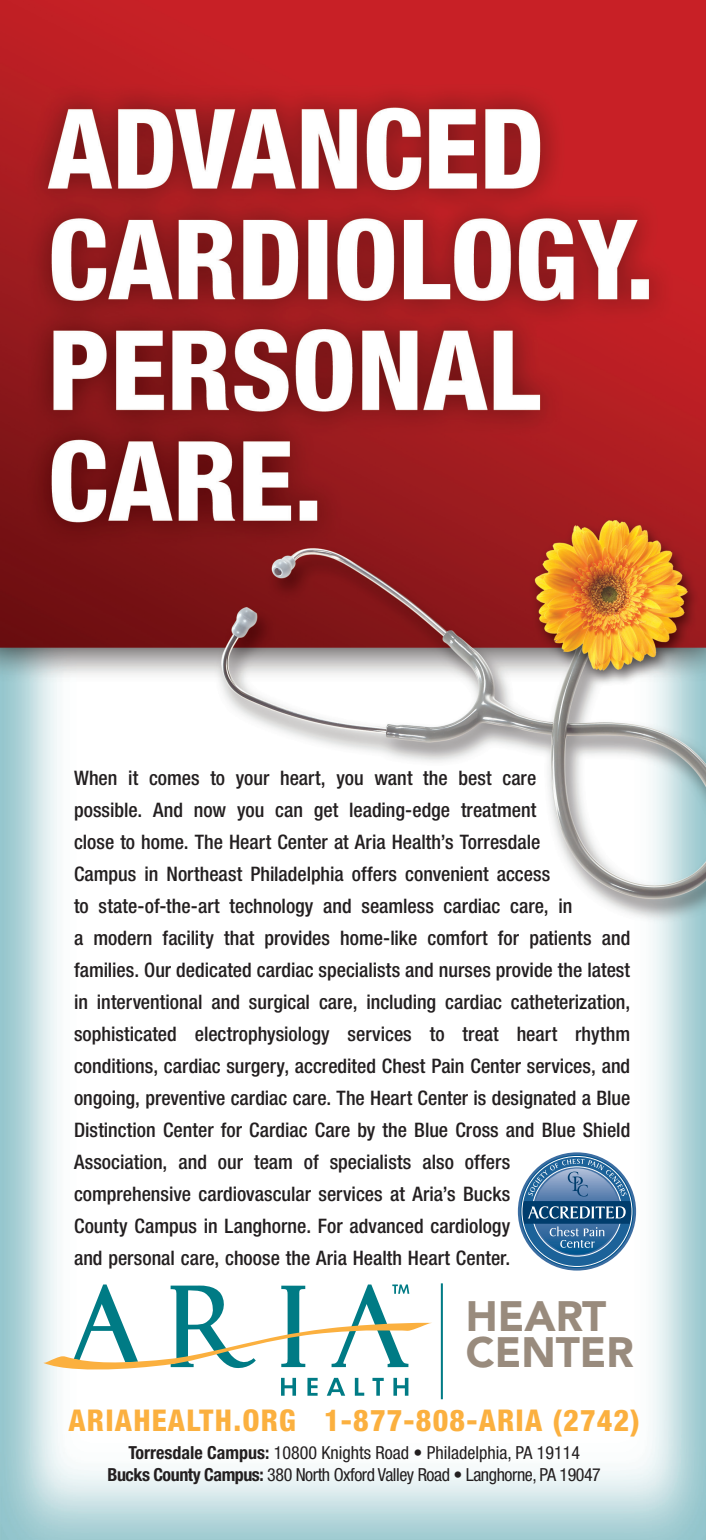
<style>
.page{position:relative;width:706px;height:1540px;background:#fff}
.page>*{position:absolute;margin:0;border:0;box-sizing:border-box;transform-origin:0 0}
.t1{font:900 42.2px/36.2px "Avenir";color:#998b7d}
.t2{font:800 condensed 30px "Helvetica Neue";letter-spacing:.04em;color:#fbb03f}
.t3{font:500 condensed 20px/32px "Helvetica Neue";color:#231f20}
.t4{font:condensed 18px "Helvetica Neue";letter-spacing:-.025em;color:#231f20}
.t5{font:condensed 18px "Helvetica Neue";color:#231f20}
.s1{font-weight:700}
</style>
<div class="page">
<img style="left:0;top:0;width:706px;height:1539px">
<svg style="left:43px;top:1284px;width:389px;height:111px"></svg>
<hr style="left:441px;top:1283px;width:2px;height:116px;background:#007b85">
<svg style="left:518px;top:1152px;width:118px;height:118px"></svg>
<svg style="left:520px;top:1154px;width:113px;height:114px"></svg>
<div style="left:522px;top:1156px;width:110px;height:110px;border:10px solid #1c6299;border-radius:50%"></div>
<svg style="left:522px;top:1158px;width:110px;height:96px;background:#5884ac"></svg>
<p class="t3" style="left:74px;top:761px;width:558px">When it comes to your heart, you want the best care<br>possible. And now you can get leading-edge treatment<br>close to home. The Heart Center at Aria Health’s Torresdale<br>Campus in Northeast Philadelphia offers convenient access<br>to state-of-the-art technology and seamless cardiac care, in<br>a modern facility that provides home-like comfort for patients and families. Our dedicated cardiac specialists and nurses provide the latest in interventional and surgical care, including cardiac catheterization, sophisticated electrophysiology services to treat heart rhythm conditions, cardiac surgery, accredited Chest Pain Center services, and ongoing, preventive cardiac care. The Heart Center is designated a Blue Distinction Center for Cardiac Care by the Blue Cross and Blue Shield Association, and our team of specialists also offers comprehensive cardiovascular services at Aria’s Bucks<br>County Campus in Langhorne. For advanced cardiology<br>and personal care, choose the Aria Health Heart Center.</p>
<p class="t1" style="left:466px;top:1297px;width:169px">HEART<br>CENTER</p>
<p class="t2" style="left:68px;top:1402px;width:573px">ARIAHEALTH.ORG 1-877-808-ARIA (2742)</p>
<p class="t5" style="left:128px;top:1442px;width:453px"><span class="s1">Torresdale Campus:</span> 10800 Knights Road • Philadelphia, PA 19114</p>
<p class="t4" style="left:107px;top:1464px;width:495px"><span class="s1">Bucks County Campus:</span> 380 North Oxford Valley Road • Langhorne, PA 19047</p>
</div>
